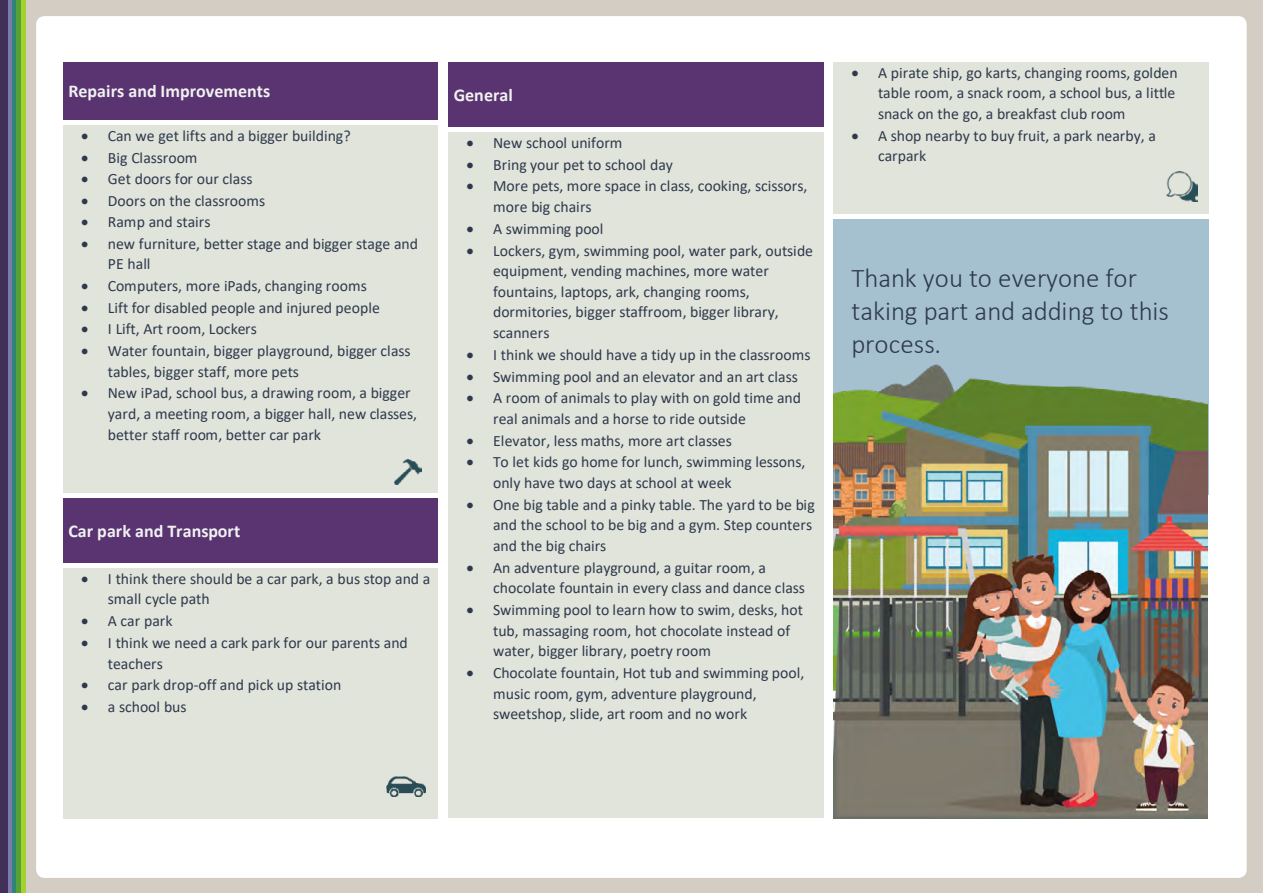
<style>
.page{position:relative;width:1263px;height:893px;background:#fff}
.page>*{position:absolute;margin:0;border:0;box-sizing:border-box;transform-origin:0 0}
.t1{font:300 27px/33px "Calibri";color:#2e394d}
.t2{font:700 18px "Calibri";letter-spacing:.005em;color:#f1f1f2}
.t3{font:15.75px/20.7px "Calibri";color:#2e394d}
</style>
<div class="page">
<div style="left:26px;top:0;width:1237px;height:893px;background:#d3cdc3"></div>
<div style="left:36px;top:16px;width:1211px;height:862px;background:#fff;border-radius:9px"></div>
<svg style="left:7px;top:0;width:5px;height:893px;background:#706c9d"></svg>
<div style="left:12px;top:0;width:5px;height:893px;background:#308476"></div>
<hr style="left:17px;top:0;width:4px;height:893px;background:#579f39">
<div style="left:21px;top:0;width:5px;height:893px;background:#a3d22e"></div>
<div style="left:0;top:0;width:7px;height:893px;background:#413159"></div>
<div style="left:62px;top:62px;width:377px;height:58px;background:#593470"></div>
<div style="left:62px;top:125px;width:377px;height:368px;background:#e1e4da"></div>
<div style="left:62px;top:497px;width:377px;height:66px;background:#593470"></div>
<div style="left:62px;top:568px;width:377px;height:250px;background:#e1e4da"></div>
<div style="left:448px;top:62px;width:376px;height:66px;background:#593470"></div>
<div style="left:448px;top:132px;width:376px;height:686px;background:#e1e4da"></div>
<div style="left:833px;top:62px;width:376px;height:153px;background:#e1e4da"></div>
<div style="left:839px;top:219px;width:364px;height:42px;background:#a5c0cf"></div>
<div style="left:839px;top:261px;width:364px;height:33px;background:#a5c0cf"></div>
<div style="left:839px;top:294px;width:364px;height:33px;background:#a5c0cf"></div>
<div style="left:839px;top:327px;width:364px;height:42px;background:#a5c0cf"></div>
<img style="left:395px;top:459px;width:27px;height:25px">
<img style="left:1166px;top:172px;width:31px;height:30px">
<img style="left:387px;top:776px;width:39px;height:20px">
<img style="left:833px;top:362px;width:375px;height:456px">
<p class="t2" style="left:68px;top:79px;width:203px">Repairs and Improvements</p>
<p class="t3" style="left:81px;top:125px;width:271px">• Can we get lifts and a bigger building?</p>
<p class="t3" style="left:81px;top:147px;width:118px">• Big Classroom</p>
<p class="t3" style="left:81px;top:168px;width:173px">• Get doors for our class</p>
<p class="t3" style="left:81px;top:190px;width:186px">• Doors on the classrooms</p>
<p class="t3" style="left:81px;top:211px;width:131px">• Ramp and stairs</p>
<p class="t3" style="left:108px;top:233px;width:312px;text-indent:-27px">• new furniture, better stage and bigger stage and<br>PE hall</p>
<p class="t3" style="left:81px;top:275px;width:287px">• Computers, more iPads, changing rooms</p>
<p class="t3" style="left:81px;top:297px;width:300px">• Lift for disabled people and injured people</p>
<p class="t3" style="left:81px;top:318px;width:177px">• I Lift, Art room, Lockers</p>
<p class="t3" style="left:108px;top:340px;width:304px;text-indent:-27px">• Water fountain, bigger playground, bigger class tables, bigger staff, more pets</p>
<p class="t3" style="left:108px;top:382px;width:311px;text-indent:-27px">• New iPad, school bus, a drawing room, a bigger yard, a meeting room, a bigger hall, new classes, better staff room, better car park</p>
<p class="t2" style="left:68px;top:518px;width:173px">Car park and Transport</p>
<p class="t3" style="left:108px;top:568px;width:324px;text-indent:-27px">• I think there should be a car park, a bus stop and a small cycle path</p>
<p class="t3" style="left:81px;top:610px;width:93px">• A car park</p>
<p class="t3" style="left:108px;top:632px;width:302px;text-indent:-27px">• I think we need a cark park for our parents and teachers</p>
<p class="t3" style="left:81px;top:674px;width:262px">• car park drop-off and pick up station</p>
<p class="t3" style="left:81px;top:696px;width:107px">• a school bus</p>
<p class="t2" style="left:454px;top:82px;width:61px">General</p>
<p class="t3" style="left:466px;top:132px;width:157px">• New school uniform</p>
<p class="t3" style="left:466px;top:154px;width:208px">• Bring your pet to school day</p>
<p class="t3" style="left:493px;top:175px;width:316px;text-indent:-27px">• More pets, more space in class, cooking, scissors, more big chairs</p>
<p class="t3" style="left:466px;top:218px;width:138px">• A swimming pool</p>
<p class="t3" style="left:493px;top:240px;width:321px;text-indent:-27px">• Lockers, gym, swimming pool, water park, outside equipment, vending machines, more water fountains, laptops, ark, changing rooms, dormitories, bigger staffroom, bigger library, scanners</p>
<p class="t3" style="left:466px;top:344px;width:346px">• I think we should have a tidy up in the classrooms</p>
<p class="t3" style="left:466px;top:366px;width:333px">• Swimming pool and an elevator and an art class</p>
<p class="t3" style="left:493px;top:388px;width:309px;line-height:20.2px;text-indent:-27px">• A room of animals to play with on gold time and real animals and a horse to ride outside</p>
<p class="t3" style="left:466px;top:430px;width:267px">• Elevator, less maths, more art classes</p>
<p class="t3" style="left:493px;top:451px;width:314px;text-indent:-27px">• To let kids go home for lunch, swimming lessons, only have two days at school at week</p>
<p class="t3" style="left:493px;top:494px;width:323px;text-indent:-27px">• One big table and a pinky table. The yard to be big and the school to be big and a gym. Step counters and the big chairs</p>
<p class="t3" style="left:493px;top:557px;width:313px;text-indent:-27px">• An adventure playground, a guitar room, a chocolate fountain in every class and dance class</p>
<p class="t3" style="left:493px;top:599px;width:311px;text-indent:-27px">• Swimming pool to learn how to swim, desks, hot tub, massaging room, hot chocolate instead of water, bigger library, poetry room</p>
<p class="t3" style="left:493px;top:662px;width:313px;text-indent:-27px">• Chocolate fountain, Hot tub and swimming pool, music room, gym, adventure playground, sweetshop, slide, art room and no work</p>
<p class="t3" style="left:878px;top:62px;width:301px;text-indent:-27px">• A pirate ship, go karts, changing rooms, golden table room, a snack room, a school bus, a little snack on the go, a breakfast club room</p>
<p class="t3" style="left:878px;top:125px;width:279px;line-height:20.2px;text-indent:-27px">• A shop nearby to buy fruit, a park nearby, a carpark</p>
<h1 class="t1" style="left:851px;top:261px;width:319px">Thank you to everyone for taking part and adding to this process.</h1>
</div>
